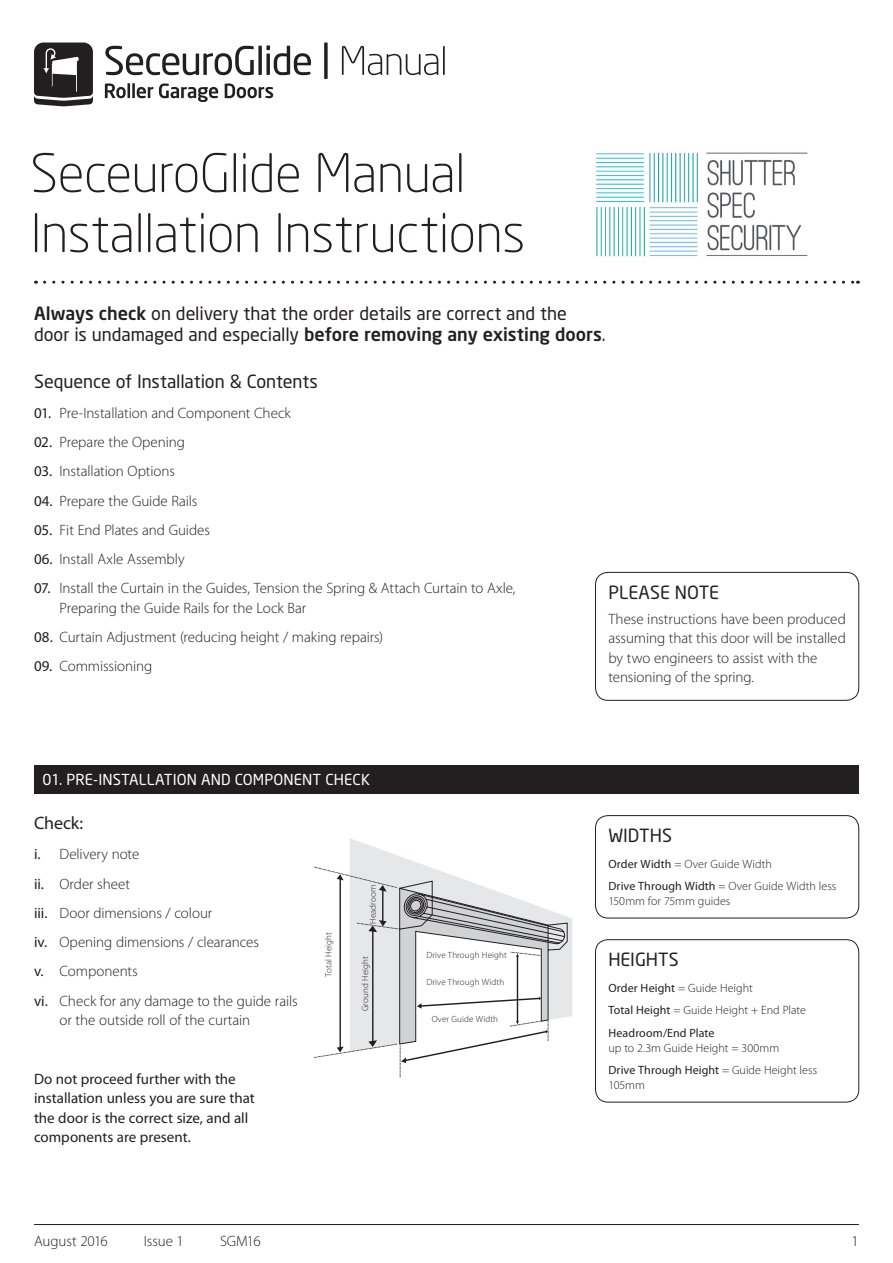
<style>
.page{position:relative;width:893px;height:1263px;background:#fff}
.page>*{position:absolute;margin:0;border:0;box-sizing:border-box;transform-origin:0 0}
.t1{font:300 52.5px/60px "Neo Sans";letter-spacing:-.015em;color:#231f20}
.t2{font:18px/21px "Neo Sans";letter-spacing:-.005em;color:#231f20}
.t3{font:18px "Myriad Pro";letter-spacing:-.01em;color:#231f20}
.t4{font:300 15px/29.2px "Myriad Pro";letter-spacing:-.005em;color:#231f20}
.t5{font:15px/19.5px "Myriad Pro";color:#231f20}
.t6{font:15px "Neo Sans";letter-spacing:.005em;color:#fff}
.t7{font:300 12px/22.5px "Myriad Pro";letter-spacing:.005em;color:#231f20}
.t8{font:12px/22.5px "Myriad Pro";letter-spacing:.005em;color:#231f20}
.t9{font:300 9px "Myriad Pro";letter-spacing:.015em;color:#231f20}
.s1{font-weight:500}
.s2{font-weight:400}
.s3{font-weight:300}
</style>
<div class="page">
<hr style="left:34px;top:1224px;width:825px;height:1px;background:#231f20">
<div style="left:34px;top:765px;width:825px;height:29px;background:#231f20"></div>
<svg style="left:45px;top:281px;width:813px;height:3px"></svg>
<svg style="left:350px;top:838px;width:222px;height:179px"></svg>
<svg style="left:315px;top:858px;width:234px;height:219px"></svg>
<svg style="left:399px;top:880px;width:169px;height:183px"></svg>
<svg style="left:34px;top:43px;width:59px;height:63px"></svg>
<svg style="left:105px;top:46px;width:149px;height:29px"></svg>
<svg style="left:258px;top:46px;width:4px;height:29px"></svg>
<svg style="left:266px;top:45px;width:45px;height:30px"></svg>
<svg style="left:342px;top:46px;width:96px;height:29px"></svg>
<hr style="left:443px;top:46px;width:2px;height:29px;background:#231f20">
<svg style="left:105px;top:83px;width:21px;height:15px"></svg>
<hr style="left:127px;top:83px;width:3px;height:15px;background:#231f20">
<hr style="left:132px;top:83px;width:3px;height:15px;background:#231f20">
<svg style="left:137px;top:87px;width:16px;height:11px"></svg>
<svg style="left:159px;top:83px;width:59px;height:19px"></svg>
<svg style="left:225px;top:83px;width:48px;height:15px"></svg>
<svg style="left:324px;top:43px;width:4px;height:36px"></svg>
<div style="left:595px;top:572px;width:264px;height:128px;border:1px solid #231f20;border-radius:13px"></div>
<div style="left:595px;top:939px;width:264px;height:163px;border:1px solid #231f20;border-radius:13px"></div>
<div style="left:595px;top:815px;width:264px;height:103px;border:1px solid #231f20;border-radius:13px"></div>
<img style="left:596px;top:152px;width:212px;height:105px">
<h1 class="t1" style="left:30px;top:146px;width:497px">SeceuroGlide Manual<br>Installation Instructions</h1>
<p class="t2" style="left:34px;top:304px;width:573px"><span class="s1">Always check</span> on delivery that the order details are correct and the door is undamaged and especially <span class="s1">before removing any existing doors</span>.</p>
<p class="t2" style="left:34px;top:371px;width:285px">Sequence of Installation &amp; Contents</p>
<p class="t4" style="left:34px;top:398px;width:258px"><span class="s2">01.</span> Pre-Installation and Component Check</p>
<p class="t4" style="left:34px;top:428px;width:152px"><span class="s2">02.</span> Prepare the Opening</p>
<p class="t4" style="left:34px;top:457px;width:143px"><span class="s2">03.</span> Installation Options</p>
<p class="t4" style="left:34px;top:486px;width:165px"><span class="s2">04.</span> Prepare the Guide Rails</p>
<p class="t4" style="left:34px;top:515px;width:177px"><span class="s2">05.</span> Fit End Plates and Guides</p>
<p class="t4" style="left:34px;top:545px;width:152px"><span class="s2">06.</span> Install Axle Assembly</p>
<p class="t4" style="left:60px;top:579px;width:457px;line-height:19.5px;text-indent:-26px"><span class="s2">07.</span> Install the Curtain in the Guides, Tension the Spring &amp; Attach Curtain to Axle,<br>Preparing the Guide Rails for the Lock Bar</p>
<p class="t4" style="left:34px;top:623px;width:351px"><span class="s2">08.</span> Curtain Adjustment (reducing height / making repairs)</p>
<p class="t4" style="left:34px;top:652px;width:120px"><span class="s2">09.</span> Commissioning</p>
<p class="t6" style="left:43px;top:773px;width:329px">01. PRE-INSTALLATION AND COMPONENT CHECK</p>
<p class="t3" style="left:34px;top:813px;width:51px">Check:</p>
<p class="t4" style="left:34px;top:840px;width:265px"><span class="s2">i.</span> Delivery note<br><span class="s2">ii.</span> Order sheet<br><span class="s2">iii.</span> Door dimensions / colour<br><span class="s2">iv.</span> Opening dimensions / clearances<br><span class="s2">v.</span> Components<br><span class="s2">vi.</span> Check for any damage to the guide rails</p>
<p class="t4" style="left:60px;top:1006px;width:192px">or the outside roll of the curtain</p>
<p class="t9" style="left:368px;top:924px;width:41px;rotate:-90deg">Headroom</p>
<p class="t9" style="left:324px;top:977px;width:46px;rotate:-90deg">Total Height</p>
<p class="t9" style="left:360px;top:1011px;width:57px;rotate:-90deg">Ground Height</p>
<p class="t5" style="left:34px;top:1069px;width:222px">Do not proceed further with the installation unless you are sure that the door is the correct size, and all components are present.</p>
<p class="t9" style="left:426px;top:950px;width:82px">Drive Through Height</p>
<p class="t9" style="left:426px;top:977px;width:79px">Drive Through Width</p>
<p class="t9" style="left:432px;top:1014px;width:68px">Over Guide Width</p>
<p class="t2" style="left:608px;top:583px;width:112px">PLEASE NOTE</p>
<p class="t4" style="left:608px;top:609px;width:239px;line-height:19.5px">These instructions have been produced assuming that this door will be installed by two engineers to assist with the tensioning of the spring.</p>
<p class="t2" style="left:608px;top:826px;width:65px">WIDTHS</p>
<p class="t7" style="left:608px;top:852px;width:229px"><span class="s2">Order Width</span> = Over Guide Width<br><span class="s2">Drive Through Width</span> = Over Guide Width less</p>
<p class="t7" style="left:608px;top:890px;width:123px">150mm for 75mm guides</p>
<p class="t2" style="left:608px;top:950px;width:72px">HEIGHTS</p>
<p class="t8" style="left:608px;top:977px;width:199px">Order Height <span class="s3">= Guide Height<br></span>Total Height <span class="s3">= Guide Height + End Plate<br></span>Headroom/End Plate</p>
<p class="t7" style="left:608px;top:1036px;width:210px">up to 2.3m Guide Height = 300mm<br><span class="s2">Drive Through Height</span> = Guide Height less</p>
<p class="t7" style="left:608px;top:1074px;width:38px">105mm</p>
<p class="t4" style="left:34px;top:1226px;width:75px">August 2016</p>
<p class="t4" style="left:144px;top:1226px;width:42px">Issue 1</p>
<p class="t4" style="left:220px;top:1226px;width:42px">SGM16</p>
<p class="t4" style="left:852px;top:1226px;width:9px">1</p>
</div>
